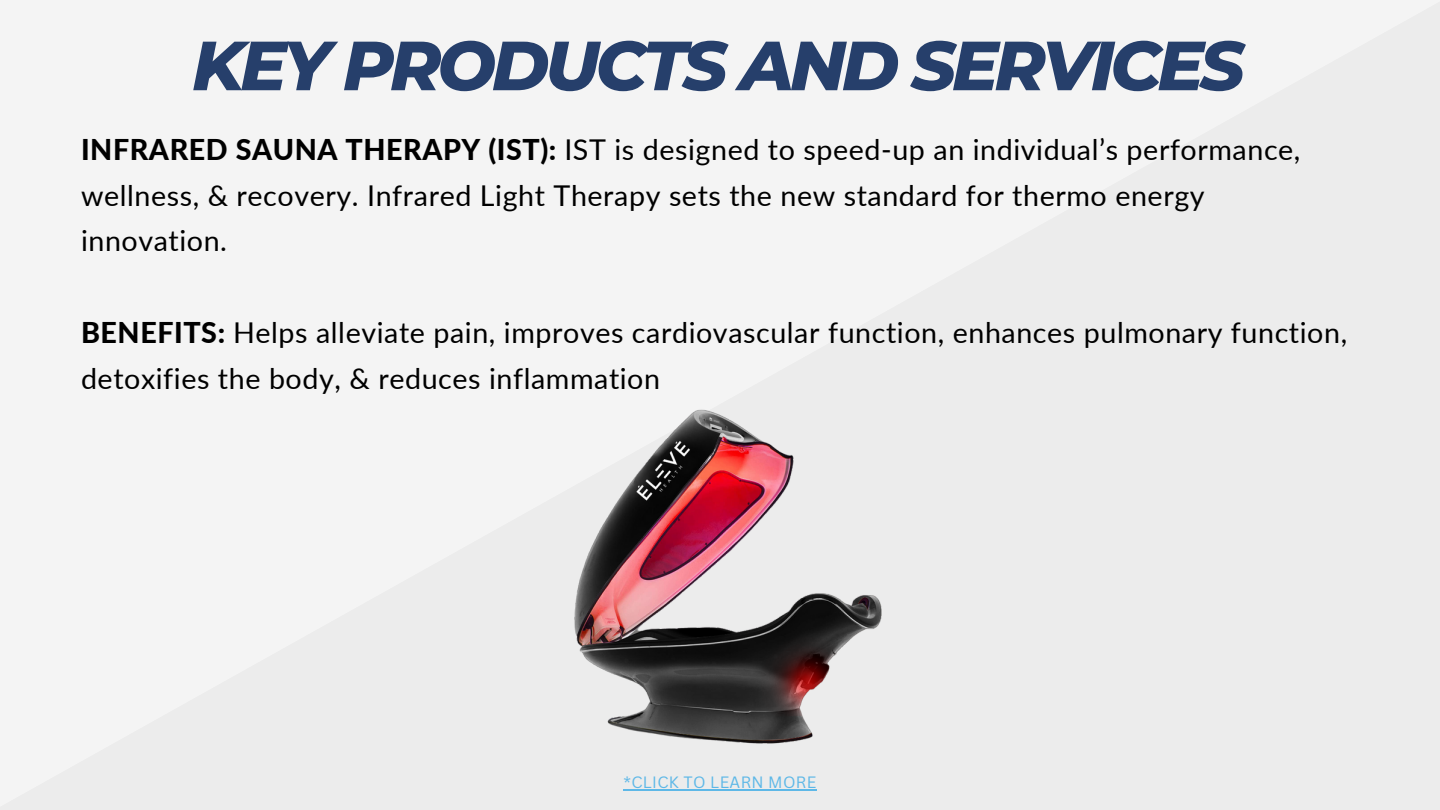
<style>
.page{position:relative;width:1440px;height:810px;background:#f4f4f4}
.page>*{position:absolute;margin:0;border:0;box-sizing:border-box;transform-origin:0 0}
.t1{font:italic 800 69.4px "Montserrat";letter-spacing:-.06em;color:#263f6b}
.t2{font:28.7px/45.8px "Lato";letter-spacing:.02em;color:#000}
.t3{font:16px "Canva Sans";letter-spacing:.02em;color:#5eb8e7}
.s1{font-weight:800}
</style>
<div class="page">
<img style="left:541px;top:388px;width:359px;height:360px">
<hr style="left:624px;top:789px;width:193px;height:2px;background:#5eb8e7">
<h1 class="t1" style="left:192px;top:23px;width:1054px">KEY PRODUCTS AND SERVICES</h1>
<p class="t2" style="left:81px;top:126px;width:1221px"><span class="s1">INFRARED SAUNA THERAPY (IST):</span> IST is designed to speed-up an individual’s performance, wellness, &amp; recovery. Infrared Light Therapy sets the new standard for thermo energy innovation.</p>
<p class="t2" style="left:81px;top:309px;width:1268px"><span class="s1">BENEFITS:</span> Helps alleviate pain, improves cardiovascular function, enhances pulmonary function, detoxifies the body, &amp; reduces inflammation</p>
<p class="t3" style="left:624px;top:771px;width:194px">*CLICK TO LEARN MORE</p>
</div>
